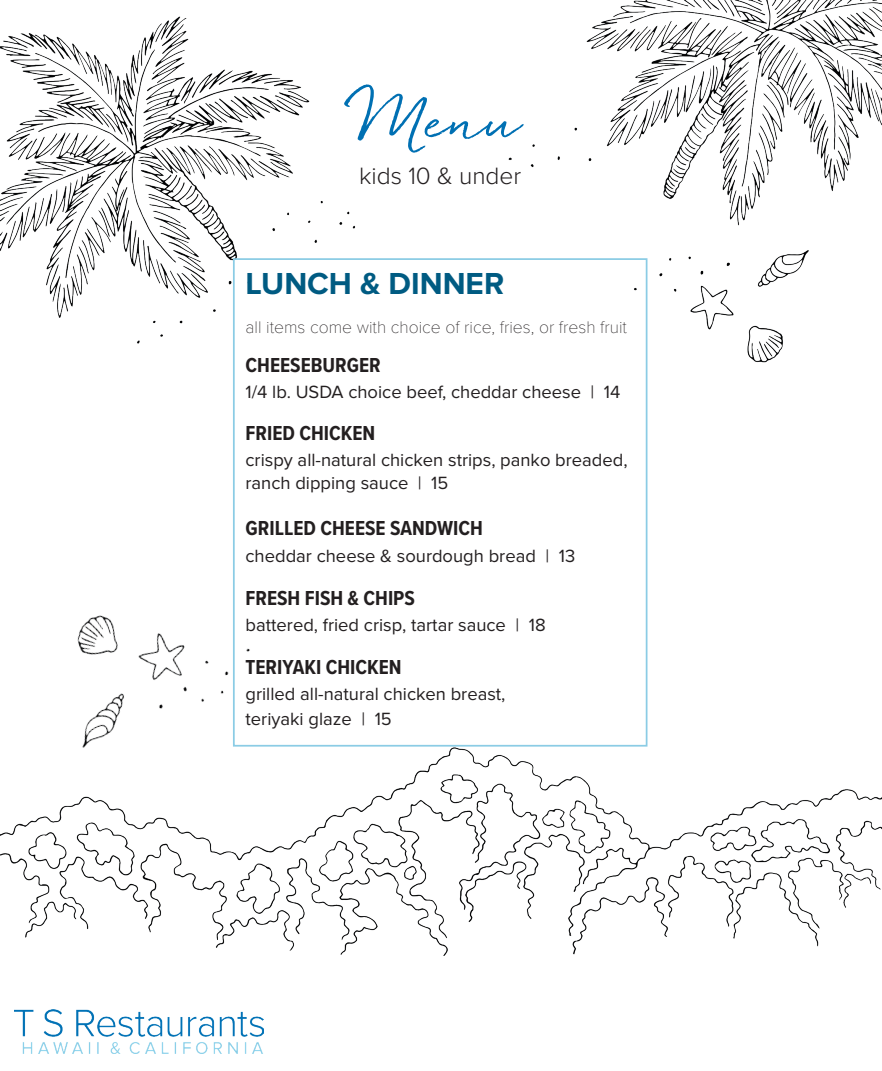
<style>
.page{position:relative;width:882px;height:1071px;background:#fff}
.page>*{position:absolute;margin:0;border:0;box-sizing:border-box;transform-origin:0 0}
.t1{font:700 52.5px "Quickpen";color:#0070b3}
.t2{font:700 31.5px "Proxima Nova";color:#005b82}
.t3{font:300 24.5px "Proxima Nova";color:#231f20}
.t4{font:700 21px "Proxima Nova Cond";color:#231f20}
.t5{font:18.38px/22.8px "Proxima Nova";color:#231f20}
.t6{font:100 17.5px "Proxima Nova T";color:#231f20}
</style>
<div class="page">
<img style="left:14px;top:1009px;width:250px;height:45px">
<img style="left:0;top:718px;width:882px;height:237px">
<img style="left:0;top:0;width:882px;height:394px">
<img style="left:0;top:615px;width:327px;height:165px">
<div style="left:233px;top:258px;width:414px;height:489px;border:2px solid #8bcce5"></div>
<p class="t1" style="left:358px;top:91px;width:166px">Menu</p>
<p class="t3" style="left:359px;top:157px;width:164px">kids 10 &amp; under</p>
<p class="t2" style="left:246px;top:266px;width:260px">LUNCH &amp; DINNER</p>
<p class="t6" style="left:246px;top:314px;width:383px">all items come with choice of rice, fries, or fresh fruit</p>
<p class="t4" style="left:246px;top:349px;width:137px">CHEESEBURGER</p>
<p class="t5" style="left:246px;top:381px;width:376px">1/4 lb. USDA choice beef, cheddar cheese | 14</p>
<p class="t4" style="left:246px;top:417px;width:131px">FRIED CHICKEN</p>
<p class="t5" style="left:246px;top:449px;width:384px">crispy all-natural chicken strips, panko breaded, ranch dipping sauce | 15</p>
<p class="t4" style="left:246px;top:513px;width:239px">GRILLED CHEESE SANDWICH</p>
<p class="t5" style="left:246px;top:544px;width:331px">cheddar cheese &amp; sourdough bread | 13</p>
<p class="t4" style="left:246px;top:582px;width:171px">FRESH FISH &amp; CHIPS</p>
<p class="t5" style="left:246px;top:614px;width:302px">battered, fried crisp, tartar sauce | 18</p>
<p class="t4" style="left:246px;top:652px;width:158px">TERIYAKI CHICKEN</p>
<p class="t5" style="left:246px;top:683px;width:261px">grilled all-natural chicken breast,</p>
<p class="t5" style="left:246px;top:708px;width:148px">teriyaki glaze | 15</p>
</div>
